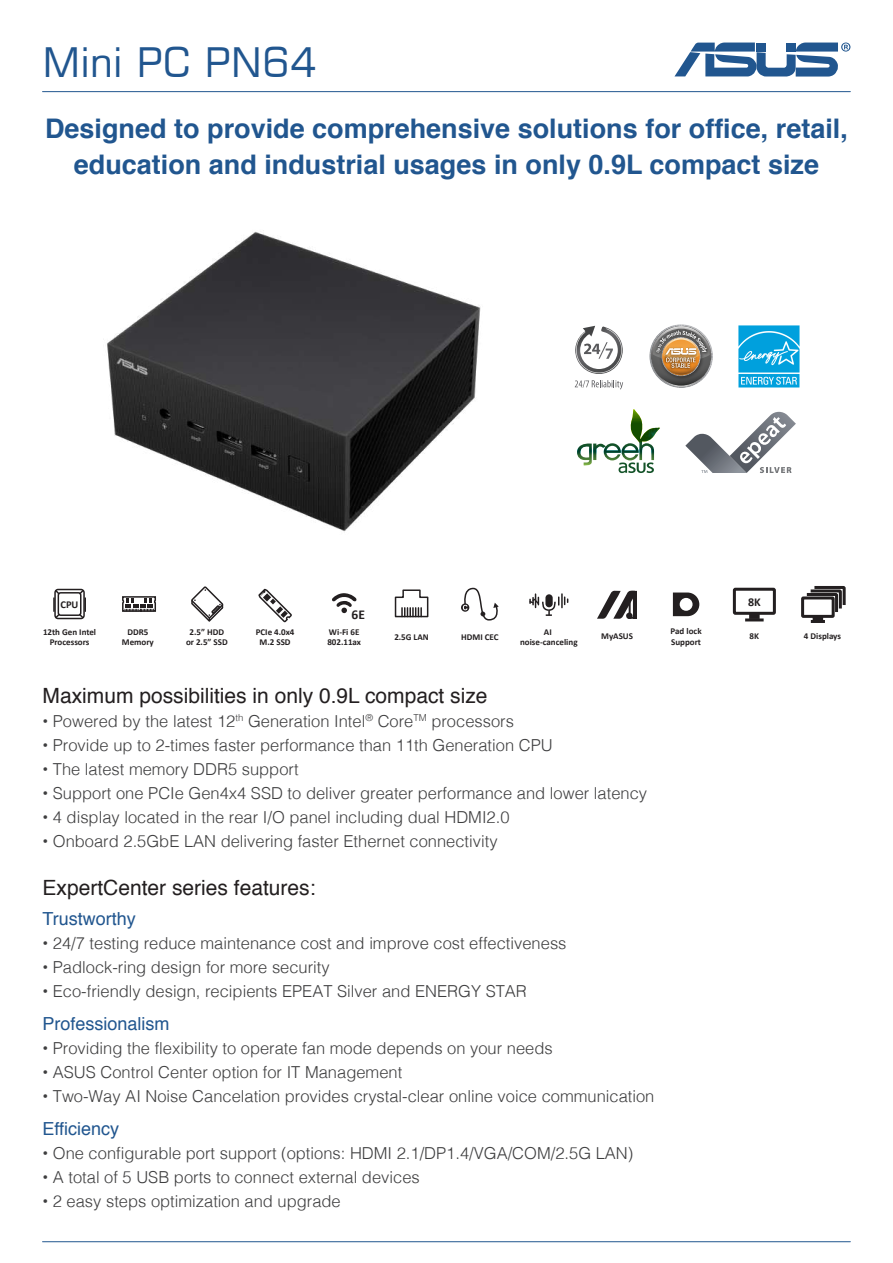
<style>
.page{position:relative;width:893px;height:1263px;background:#fff}
.page>*{position:absolute;margin:0;border:0;box-sizing:border-box;transform-origin:0 0}
.t1{font:40.5px "Square 721 BT";color:#21568f}
.t2{font:700 27px/36px "Helvetica";color:#21568f;text-align:center}
.t3{font:21px "Helvetica";color:#231f20}
.t4{font:18px "Helvetica";color:#21568f}
.t5{font:300 16.5px "Helvetica";color:#3e3e3f}
.t6{font:700 13.5px "Calibri";color:#231f20}
.t7{font:700 12px "Calibri";color:#231f20}
.t8{font:700 10.5px "Calibri";color:#231f20}
.t9{font:700 9px/10.8px "Calibri";color:#231f20;text-align:center}
.s1{font-weight:700}
</style>
<div class="page">
<img style="left:107px;top:230px;width:488px;height:302px">
<hr style="left:43px;top:91px;width:807px;height:1px;background:#21568f">
<svg style="left:674px;top:43px;width:176px;height:34px"></svg>
<hr style="left:43px;top:1241px;width:807px;height:1px;background:#21568f">
<img style="left:738px;top:325px;width:62px;height:63px">
<svg style="left:577px;top:409px;width:78px;height:64px"></svg>
<img style="left:631px;top:423px;width:29px;height:26px">
<svg style="left:649px;top:324px;width:64px;height:64px"></svg>
<svg style="left:575px;top:326px;width:48px;height:48px"></svg>
<svg style="left:575px;top:380px;width:48px;height:9px"></svg>
<svg style="left:685px;top:412px;width:111px;height:61px"></svg>
<div style="left:58px;top:592px;width:23px;height:24px;border:2px solid #231f20;border-radius:2px"></div>
<div style="left:54px;top:589px;width:31px;height:30px;border:2px solid #231f20;border-radius:3px"></div>
<svg style="left:53px;top:588px;width:8px;height:32px"></svg>
<svg style="left:77px;top:588px;width:9px;height:32px"></svg>
<svg style="left:122px;top:596px;width:34px;height:16px"></svg>
<svg style="left:191px;top:586px;width:33px;height:36px"></svg>
<svg style="left:332px;top:593px;width:25px;height:20px"></svg>
<svg style="left:394px;top:589px;width:35px;height:29px"></svg>
<svg style="left:461px;top:587px;width:38px;height:34px"></svg>
<svg style="left:529px;top:594px;width:39px;height:22px"></svg>
<svg style="left:597px;top:591px;width:40px;height:28px"></svg>
<svg style="left:673px;top:592px;width:26px;height:24px"></svg>
<div style="left:733px;top:588px;width:43px;height:27px;border:3px solid #231f20"></div>
<div style="left:749px;top:613px;width:11px;height:6px;background:#231f20"></div>
<hr style="left:745px;top:618px;width:19px;height:3px;background:#231f20">
<div style="left:801px;top:596px;width:34px;height:22px;border:3px solid #231f20"></div>
<div style="left:813px;top:616px;width:10px;height:5px;background:#231f20"></div>
<hr style="left:811px;top:620px;width:14px;height:3px;background:#231f20">
<svg style="left:804px;top:586px;width:42px;height:29px"></svg>
<svg style="left:258px;top:589px;width:34px;height:33px"></svg>
<h1 class="t1" style="left:43px;top:36px;width:276px">Mini PC PN64</h1>
<h2 class="t2" style="left:45px;top:110px;width:804px">Designed to provide comprehensive solutions for office, retail, education and industrial usages in only 0.9L compact size</h2>
<p class="t8" style="left:60px;top:597px;width:19px">CPU</p>
<p class="t9" style="left:43px;top:626px;width:55px">12th Gen Intel<br>Processors</p>
<p class="t6" style="left:352px;top:606px;width:15px">6E</p>
<p class="t9" style="left:122px;top:626px;width:34px">DDR5<br>Memory</p>
<p class="t9" style="left:186px;top:626px;width:43px">2.5” HDD or 2.5” SSD</p>
<p class="t9" style="left:327px;top:626px;width:35px;text-align:left">Wi-Fi 6E<br>802.11ax</p>
<p class="t9" style="left:256px;top:626px;width:40px">PCIe 4.0x4<br>M.2 SSD</p>
<p class="t7" style="left:748px;top:594px;width:14px">8K</p>
<p class="t9" style="left:394px;top:631px;width:36px">2.5G LAN</p>
<p class="t9" style="left:461px;top:631px;width:39px">HDMI CEC</p>
<p class="t9" style="left:520px;top:626px;width:59px">AI noise-canceling</p>
<p class="t9" style="left:601px;top:631px;width:33px">MyASUS</p>
<p class="t9" style="left:671px;top:625px;width:33px;text-align:left">Pad lock<br>Support</p>
<p class="t9" style="left:750px;top:631px;width:11px">8K</p>
<p class="t3" style="left:43px;top:679px;width:447px">Maximum possibilities in only 0.9L compact size</p>
<p class="t5" style="left:43px;top:707px;width:473px"><span class="s1">•</span> Powered by the latest 12<sup>th</sup> Generation Intel<sup>®</sup> Core<sup>TM</sup> processors</p>
<p class="t5" style="left:43px;top:731px;width:512px"><span class="s1">•</span> Provide up to 2-times faster performance than 11th Generation CPU</p>
<p class="t5" style="left:43px;top:755px;width:258px"><span class="s1">•</span> The latest memory DDR5 support</p>
<p class="t5" style="left:43px;top:779px;width:606px"><span class="s1">•</span> Support one PCIe Gen4x4 SSD to deliver greater performance and lower latency</p>
<p class="t5" style="left:43px;top:803px;width:469px"><span class="s1">•</span> 4 display located in the rear I/O panel including dual HDMI2.0</p>
<p class="t5" style="left:43px;top:827px;width:457px"><span class="s1">•</span> Onboard 2.5GbE LAN delivering faster Ethernet connectivity</p>
<p class="t3" style="left:43px;top:871px;width:275px">ExpertCenter series features:</p>
<p class="t4" style="left:43px;top:904px;width:95px">Trustworthy</p>
<p class="t5" style="left:43px;top:929px;width:525px"><span class="s1">•</span> 24/7 testing reduce maintenance cost and improve cost effectiveness</p>
<p class="t5" style="left:43px;top:953px;width:289px"><span class="s1">•</span> Padlock-ring design for more security</p>
<p class="t5" style="left:43px;top:977px;width:486px"><span class="s1">•</span> Eco-friendly design, recipients EPEAT Silver and ENERGY STAR</p>
<p class="t4" style="left:43px;top:1009px;width:129px">Professionalism</p>
<p class="t5" style="left:43px;top:1034px;width:512px"><span class="s1">•</span> Providing the flexibility to operate fan mode depends on your needs</p>
<p class="t5" style="left:43px;top:1058px;width:361px"><span class="s1">•</span> ASUS Control Center option for IT Management</p>
<p class="t5" style="left:43px;top:1082px;width:613px"><span class="s1">•</span> Two-Way AI Noise Cancelation provides crystal-clear online voice communication</p>
<p class="t4" style="left:43px;top:1114px;width:78px">Efficiency</p>
<p class="t5" style="left:43px;top:1139px;width:592px"><span class="s1">•</span> One configurable port support (options: HDMI 2.1/DP1.4/VGA/COM/2.5G LAN)</p>
<p class="t5" style="left:43px;top:1163px;width:379px"><span class="s1">•</span> A total of 5 USB ports to connect external devices</p>
<p class="t5" style="left:43px;top:1187px;width:300px"><span class="s1">•</span> 2 easy steps optimization and upgrade</p>
<p class="t9" style="left:804px;top:631px;width:39px">4 Displays</p>
</div>
